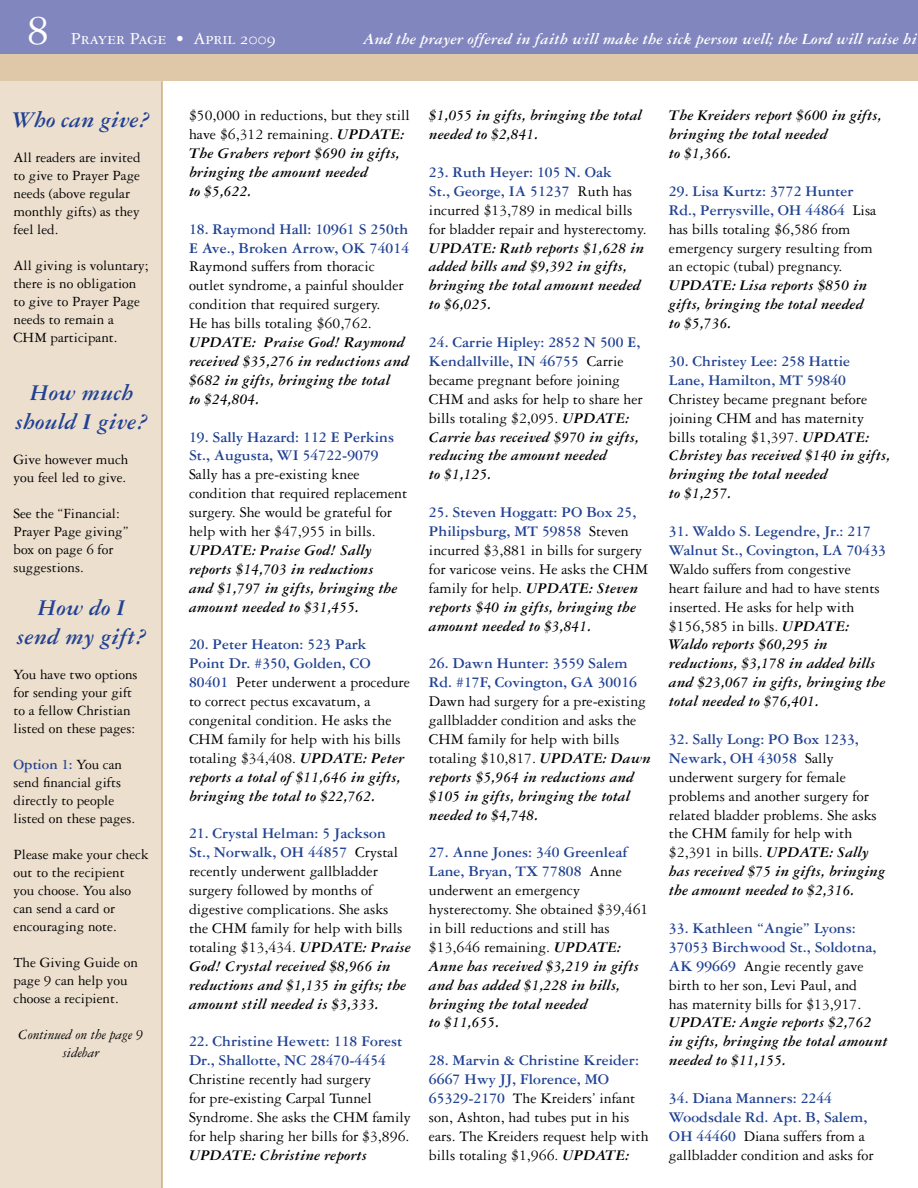
<style>
.page{position:relative;width:918px;height:1188px;background:#fff}
.page>*{position:absolute;margin:0;border:0;box-sizing:border-box;transform-origin:0 0}
.t1{font:45px "Garamond Three SC";color:#fff}
.t2{font:italic 700 24px/28.8px "Garamond Three";color:#214292;text-align:center}
.t3{font:18px "Garamond Three SC";color:#fff}
.t4{font:italic 700 16.5px "Garamond Three";color:#fff}
.t5{font:15.75px/18.9px "Garamond Three";color:#000}
.t6{font:italic 700 15.75px/18.9px "Garamond Three";color:#000}
.t7{font:700 15.75px/18.9px "Garamond Three";color:#214292}
.t8{font:15px/18px "Garamond Three";color:#000}
.t9{font:italic 15px/18px "Garamond Three";color:#000;text-align:center}
.s1{font-weight:700;color:#214292}
.s2{font-weight:400;font-style:normal}
.s3{font-weight:700;font-style:italic}
.s4{font-weight:400;color:#000}
</style>
<div class="page">
<div style="left:0;top:0;width:918px;height:54px;background:#8286be"></div>
<div style="left:0;top:54px;width:918px;height:27px;background:#dfc8a8"></div>
<div style="left:0;top:81px;width:162px;height:1107px;background:#eddfce"></div>
<hr style="left:161px;top:81px;width:2px;height:1107px;background:#d0ab7b">
<h1 class="t1" style="left:27px;top:6px;width:24px">8</h1>
<p class="t3" style="left:71px;top:29px;width:207px">Prayer Page • April 2009</p>
<p class="t4" style="left:363px;top:30px;width:555px">And the prayer offered in faith will make the sick person well; the Lord will raise hi</p>
<h2 class="t2" style="left:13px;top:105px;width:139px">Who can give?</h2>
<p class="t8" style="left:14px;top:149px;width:129px">All readers are invited to give to Prayer Page needs (above regular monthly gifts) as they feel led.</p>
<p class="t8" style="left:14px;top:257px;width:136px">All giving is voluntary; there is no obligation to give to Prayer Page needs to remain a<br>CHM participant.</p>
<h2 class="t2" style="left:15px;top:378px;width:135px">How much should I give?</h2>
<p class="t8" style="left:14px;top:450px;width:116px">Give however much you feel led to give.</p>
<p class="t8" style="left:14px;top:504px;width:117px">See the “Financial:<br>Prayer Page giving” box on page 6 for suggestions.</p>
<h2 class="t2" style="left:16px;top:593px;width:132px">How do I send my gift?</h2>
<p class="t8" style="left:14px;top:665px;width:126px">You have two options for sending your gift to a fellow Christian listed on these pages:</p>
<p class="t8" style="left:14px;top:755px;width:123px"><span class="s1">Option 1:</span> You can send financial gifts directly to people listed on these pages.</p>
<p class="t8" style="left:14px;top:845px;width:137px">Please make your check out to the recipient you choose. You also can send a card or encouraging note.</p>
<p class="t8" style="left:14px;top:953px;width:126px">The Giving Guide on page 9 can help you choose a recipient.</p>
<p class="t9" style="left:19px;top:1025px;width:126px">Continued on the page 9 sidebar</p>
<p class="t6" style="left:189px;top:106px;width:222px"><span class="s2">$50,000 in reductions, but they still have $6,312 remaining.</span> UPDATE:<br>The Grabers report $690 in gifts, bringing the amount needed<br>to $5,622.</p>
<p class="t7" style="left:189px;top:219px;width:222px">18. Raymond Hall: 10961 S 250th<br>E Ave., Broken Arrow, OK 74014</p>
<p class="t5" style="left:189px;top:257px;width:216px">Raymond suffers from thoracic outlet syndrome, a painful shoulder condition that required surgery.<br>He has bills totaling $60,762.</p>
<p class="t6" style="left:189px;top:333px;width:222px">UPDATE: Praise God! Raymond received $35,276 in reductions and $682 in gifts, bringing the total<br>to $24,804.</p>
<p class="t7" style="left:189px;top:427px;width:207px">19. Sally Hazard: 112 E Perkins<br>St., Augusta, WI 54722-9079</p>
<p class="t5" style="left:189px;top:465px;width:220px">Sally has a pre-existing knee condition that required replacement surgery. She would be grateful for help with her $47,955 in bills.</p>
<p class="t6" style="left:189px;top:541px;width:210px">UPDATE: Praise God! Sally reports $14,703 in reductions and $1,797 in gifts, bringing the amount needed to $31,455.</p>
<p class="t5" style="left:189px;top:635px;width:222px"><span class="s1">20. Peter Heaton: 523 Park<br>Point Dr. #350, Golden, CO<br>80401</span> Peter underwent a procedure to correct pectus excavatum, a congenital condition. He asks the<br>CHM family for help with his bills totaling $34,408. <span class="s3">UPDATE: Peter reports a total of $11,646 in gifts, bringing the total to $22,762.</span></p>
<p class="t5" style="left:189px;top:824px;width:224px"><span class="s1">21. Crystal Helman: 5 Jackson<br>St., Norwalk, OH 44857</span> Crystal recently underwent gallbladder surgery followed by months of digestive complications. She asks the CHM family for help with bills totaling $13,434. <span class="s3">UPDATE: Praise<br>God! Crystal received $8,966 in reductions and $1,135 in gifts; the amount still needed is $3,333.</span></p>
<p class="t7" style="left:189px;top:1032px;width:215px">22. Christine Hewett: 118 Forest<br>Dr., Shallotte, NC 28470-4454</p>
<p class="t5" style="left:189px;top:1070px;width:223px">Christine recently had surgery<br>for pre-existing Carpal Tunnel Syndrome. She asks the CHM family for help sharing her bills for $3,896.</p>
<p class="t6" style="left:189px;top:1145px;width:180px">UPDATE: Christine reports</p>
<p class="t6" style="left:429px;top:106px;width:215px">$1,055 in gifts, bringing the total needed to $2,841.</p>
<p class="t5" style="left:429px;top:163px;width:219px"><span class="s1">23. Ruth Heyer: 105 N. Oak<br>St., George, IA 51237</span> Ruth has incurred $13,789 in medical bills for bladder repair and hysterectomy.</p>
<p class="t6" style="left:429px;top:238px;width:217px">UPDATE: Ruth reports $1,628 in added bills and $9,392 in gifts, bringing the total amount needed to $6,025.</p>
<p class="t5" style="left:429px;top:333px;width:215px"><span class="s1">24. Carrie Hipley: 2852 N 500 E,<br>Kendallville, IN 46755</span> Carrie became pregnant before joining<br>CHM and asks for help to share her bills totaling $2,095. <span class="s3">UPDATE:<br>Carrie has received $970 in gifts, reducing the amount needed<br>to $1,125.</span></p>
<p class="t5" style="left:429px;top:503px;width:221px"><span class="s1">25. Steven Hoggatt: PO Box 25,<br>Philipsburg, MT 59858</span> Steven incurred $3,881 in bills for surgery for varicose veins. He asks the CHM family for help. <span class="s3">UPDATE: Steven reports $40 in gifts, bringing the amount needed to $3,841.</span></p>
<p class="t7" style="left:429px;top:654px;width:210px">26. Dawn Hunter: 3559 Salem<br>Rd. #17F, Covington, GA 30016</p>
<p class="t5" style="left:429px;top:692px;width:223px">Dawn had surgery for a pre-existing gallbladder condition and asks the<br>CHM family for help with bills totaling $10,817. <span class="s3">UPDATE: Dawn reports $5,964 in reductions and $105 in gifts, bringing the total needed to $4,748.</span></p>
<p class="t5" style="left:429px;top:843px;width:221px"><span class="s1">27. Anne Jones: 340 Greenleaf<br>Lane, Bryan, TX 77808</span> Anne underwent an emergency hysterectomy. She obtained $39,461 in bill reductions and still has $13,646 remaining. <span class="s3">UPDATE:<br>Anne has received $3,219 in gifts and has added $1,228 in bills, bringing the total needed<br>to $11,655.</span></p>
<p class="t5" style="left:429px;top:1051px;width:221px"><span class="s1">28. Marvin &amp; Christine Kreider:<br>6667 Hwy JJ, Florence, MO<br>65329-2170</span> The Kreiders’ infant son, Ashton, had tubes put in his ears. The Kreiders request help with bills totaling $1,966. <span class="s3">UPDATE:</span></p>
<p class="t6" style="left:669px;top:106px;width:214px">The Kreiders report $600 in gifts, bringing the total needed<br>to $1,366.</p>
<p class="t5" style="left:669px;top:182px;width:209px"><span class="s1">29. Lisa Kurtz: 3772 Hunter<br>Rd., Perrysville, OH 44864</span> Lisa has bills totaling $6,586 from emergency surgery resulting from an ectopic (tubal) pregnancy.</p>
<p class="t6" style="left:669px;top:276px;width:200px">UPDATE: Lisa reports $850 in gifts, bringing the total needed to $5,736.</p>
<p class="t7" style="left:669px;top:352px;width:183px">30. Christey Lee: 258 Hattie<br>Lane, Hamilton, MT 59840</p>
<p class="t5" style="left:669px;top:389px;width:223px">Christey became pregnant before joining CHM and has maternity bills totaling $1,397. <span class="s3">UPDATE:<br>Christey has received $140 in gifts, bringing the total needed<br>to $1,257.</span></p>
<p class="t7" style="left:669px;top:522px;width:219px">31. Waldo S. Legendre, Jr.: 217<br>Walnut St., Covington, LA 70433</p>
<p class="t6" style="left:669px;top:559px;width:218px"><span class="s2">Waldo suffers from congestive heart failure and had to have stents inserted. He asks for help with $156,585 in bills.</span> UPDATE:<br>Waldo reports $60,295 in reductions, $3,178 in added bills and $23,067 in gifts, bringing the total needed to $76,401.</p>
<p class="t5" style="left:669px;top:730px;width:218px"><span class="s1">32. Sally Long: PO Box 1233,<br>Newark, OH 43058</span> Sally underwent surgery for female problems and another surgery for related bladder problems. She asks the CHM family for help with $2,391 in bills. <span class="s3">UPDATE: Sally has received $75 in gifts, bringing the amount needed to $2,316.</span></p>
<p class="t5" style="left:669px;top:919px;width:209px"><span class="s1">33. Kathleen “Angie” Lyons:<br>37053 Birchwood St., Soldotna,<br>AK 99669</span> Angie recently gave birth to her son, Levi Paul, and has maternity bills for $13,917.</p>
<p class="t6" style="left:669px;top:1013px;width:220px">UPDATE: Angie reports $2,762 in gifts, bringing the total amount needed to $11,155.</p>
<p class="t7" style="left:669px;top:1089px;width:206px">34. Diana Manners: 2244<br>Woodsdale Rd. Apt. B, Salem,<br>OH 44460 <span class="s4">Diana suffers from a gallbladder condition and asks for</span></p>
</div>
